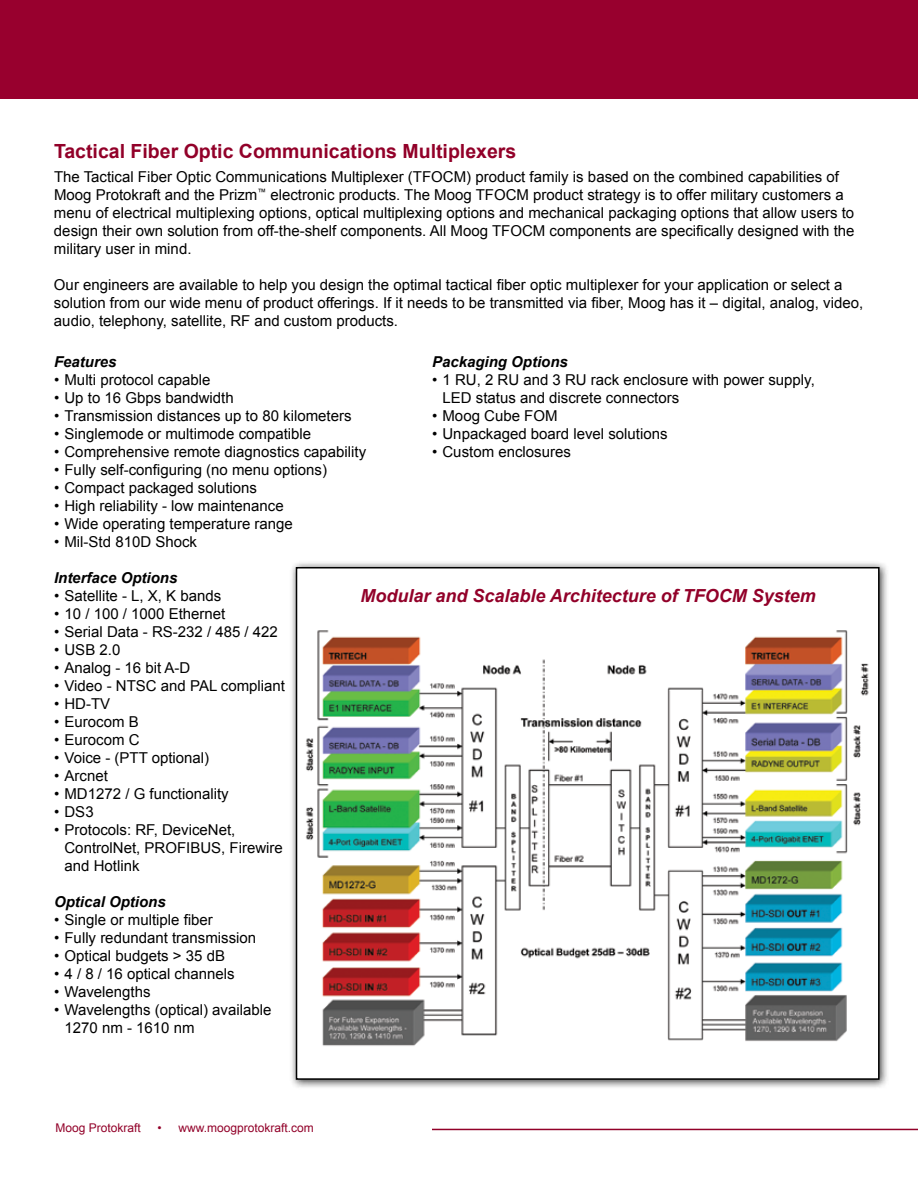
<style>
.page{position:relative;width:918px;height:1188px;background:#fff}
.page>*{position:absolute;margin:0;border:0;box-sizing:border-box;transform-origin:0 0}
.t1{font:700 19.5px "Arial";color:#920029}
.t2{font:italic 700 18px "Arial";color:#920029}
.t3{font:15px/18px "Arial";color:#000}
.t4{font:italic 700 15px "Arial";color:#000}
.t5{font:12px "Arial";color:#920029}
</style>
<div class="page">
<hr style="left:432px;top:1129px;width:486px;height:1px;background:#920029">
<div style="left:0;top:0;width:918px;height:99px;background:#98002e"></div>
<div style="left:289px;top:560px;width:600px;height:529px;background:#000;opacity:.75"></div>
<div style="left:297px;top:568px;width:582px;height:511px;background:#fff"></div>
<div style="left:296px;top:567px;width:584px;height:513px;border:2px solid #000"></div>
<img style="left:306px;top:630px;width:563px;height:416px">
<div style="left:433px;top:619px;width:305px;height:25px;background:#fff"></div>
<h1 class="t1" style="left:54px;top:138px;width:464px">Tactical Fiber Optic Communications Multiplexers</h1>
<p class="t3" style="left:54px;top:167px;width:802px">The Tactical Fiber Optic Communications Multiplexer (TFOCM) product family is based on the combined capabilities of Moog Protokraft and the Prizm<sup>™</sup> electronic products. The Moog TFOCM product strategy is to offer military customers a menu of electrical multiplexing options, optical multiplexing options and mechanical packaging options that allow users to design their own solution from off-the-shelf components. All Moog TFOCM components are specifically designed with the military user in mind.</p>
<p class="t3" style="left:54px;top:275px;width:811px">Our engineers are available to help you design the optimal tactical fiber optic multiplexer for your application or select a solution from our wide menu of product offerings. If it needs to be transmitted via fiber, Moog has it – digital, analog, video, audio, telephony, satellite, RF and custom products.</p>
<p class="t4" style="left:54px;top:351px;width:64px">Features</p>
<p class="t4" style="left:432px;top:351px;width:137px">Packaging Options</p>
<p class="t3" style="left:54px;top:371px;width:158px">• Multi protocol capable</p>
<p class="t3" style="left:432px;top:371px;width:384px">• 1 RU, 2 RU and 3 RU rack enclosure with power supply,</p>
<p class="t3" style="left:54px;top:389px;width:181px">• Up to 16 Gbps bandwidth</p>
<p class="t3" style="left:443px;top:389px;width:238px">LED status and discrete connectors</p>
<p class="t3" style="left:54px;top:407px;width:299px">• Transmission distances up to 80 kilometers</p>
<p class="t3" style="left:432px;top:407px;width:127px">• Moog Cube FOM</p>
<p class="t3" style="left:54px;top:425px;width:259px">• Singlemode or multimode compatible</p>
<p class="t3" style="left:432px;top:425px;width:237px">• Unpackaged board level solutions</p>
<p class="t3" style="left:54px;top:443px;width:314px">• Comprehensive remote diagnostics capability</p>
<p class="t3" style="left:432px;top:443px;width:140px">• Custom enclosures</p>
<p class="t3" style="left:54px;top:461px;width:275px">• Fully self-configuring (no menu options)</p>
<p class="t3" style="left:54px;top:479px;width:205px">• Compact packaged solutions</p>
<p class="t3" style="left:54px;top:497px;width:231px">• High reliability - low maintenance</p>
<p class="t3" style="left:54px;top:515px;width:240px">• Wide operating temperature range</p>
<p class="t3" style="left:54px;top:533px;width:145px">• Mil-Std 810D Shock</p>
<p class="t4" style="left:54px;top:567px;width:125px">Interface Options</p>
<p class="t3" style="left:54px;top:587px;width:169px">• Satellite - L, X, K bands</p>
<p class="t3" style="left:54px;top:605px;width:173px">• 10 / 100 / 1000 Ethernet</p>
<p class="t3" style="left:54px;top:623px;width:225px">• Serial Data - RS-232 / 485 / 422</p>
<p class="t3" style="left:54px;top:641px;width:68px">• USB 2.0</p>
<p class="t3" style="left:54px;top:659px;width:138px">• Analog - 16 bit A-D</p>
<p class="t3" style="left:54px;top:677px;width:233px">• Video - NTSC and PAL compliant</p>
<p class="t3" style="left:54px;top:695px;width:58px">• HD-TV</p>
<p class="t3" style="left:54px;top:713px;width:86px">• Eurocom B</p>
<p class="t3" style="left:54px;top:731px;width:87px">• Eurocom C</p>
<p class="t3" style="left:54px;top:749px;width:157px">• Voice - (PTT optional)</p>
<p class="t3" style="left:54px;top:767px;width:55px">• Arcnet</p>
<p class="t3" style="left:54px;top:785px;width:176px">• MD1272 / G functionality</p>
<p class="t3" style="left:54px;top:803px;width:41px">• DS3</p>
<p class="t3" style="left:65px;top:821px;width:220px;text-indent:-10px">• Protocols: RF, DeviceNet,<br>ControlNet, PROFIBUS, Firewire and Hotlink</p>
<p class="t4" style="left:54px;top:891px;width:113px">Optical Options</p>
<p class="t3" style="left:54px;top:911px;width:160px">• Single or multiple fiber</p>
<p class="t3" style="left:54px;top:929px;width:204px">• Fully redundant transmission</p>
<p class="t3" style="left:54px;top:947px;width:173px">• Optical budgets &gt; 35 dB</p>
<p class="t3" style="left:54px;top:965px;width:182px">• 4 / 8 / 16 optical channels</p>
<p class="t3" style="left:54px;top:983px;width:98px">• Wavelengths</p>
<p class="t3" style="left:65px;top:1001px;width:209px;text-indent:-10px">• Wavelengths (optical) available<br>1270 nm - 1610 nm</p>
<p class="t2" style="left:361px;top:584px;width:457px">Modular and Scalable Architecture of TFOCM System</p>
<p class="t5" style="left:56px;top:1120px;width:87px">Moog Protokraft</p>
<p class="t5" style="left:158px;top:1120px;width:158px">• www.moogprotokraft.com</p>
</div>
